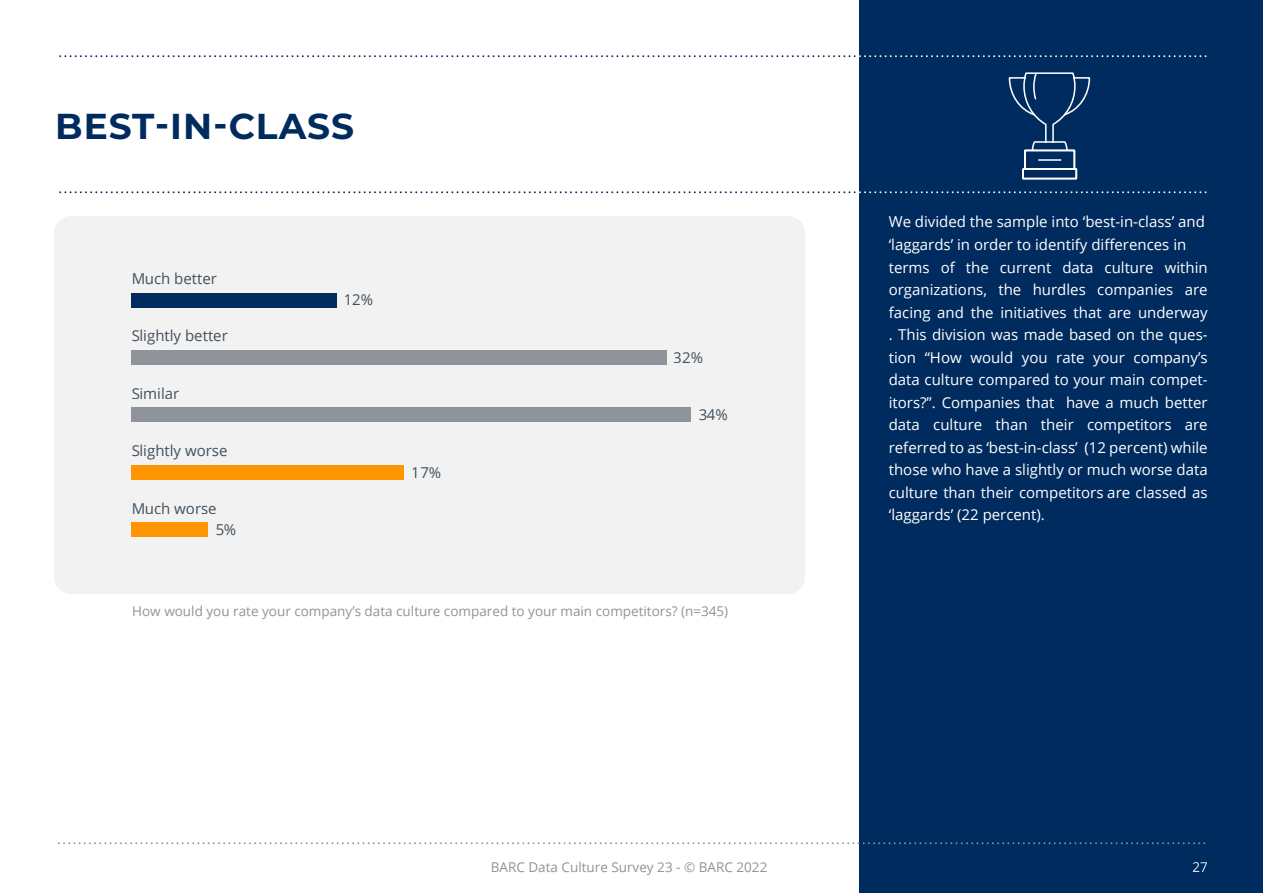
<style>
.page{position:relative;width:1263px;height:893px;background:#fff}
.page>*{position:absolute;margin:0;border:0;box-sizing:border-box;transform-origin:0 0}
.t1{font:700 36px "Montserrat";letter-spacing:.025em;color:#002b5e}
.t2{font:15px/22.5px "Open Sans";color:#fff}
.t3{font:15px "Open Sans";color:#41505c}
.t4{font:13.5px "Open Sans";color:#8e9499}
.t5{font:13.5px "Open Sans";color:#fff}
</style>
<div class="page">
<div style="left:860px;top:0;width:403px;height:893px;background:#002b5e"></div>
<svg style="left:59px;top:55px;width:1147px;height:2px"></svg>
<svg style="left:59px;top:191px;width:1147px;height:2px"></svg>
<div style="left:54px;top:216px;width:751px;height:378px;background:#f2f2f2;border-radius:17px"></div>
<div style="left:131px;top:293px;width:206px;height:14px;background:#002b5e"></div>
<div style="left:131px;top:350px;width:536px;height:15px;background:#8e9499"></div>
<div style="left:131px;top:408px;width:560px;height:14px;background:#8e9499"></div>
<div style="left:131px;top:465px;width:273px;height:14px;background:#ff9500"></div>
<div style="left:131px;top:522px;width:77px;height:15px;background:#ff9500"></div>
<svg style="left:1008px;top:72px;width:83px;height:108px"></svg>
<svg style="left:58px;top:842px;width:1147px;height:2px"></svg>
<h1 class="t1" style="left:55px;top:100px;width:300px">BEST-IN-CLASS</h1>
<p class="t3" style="left:131px;top:268px;width:87px">Much better</p>
<p class="t3" style="left:131px;top:326px;width:98px">Slightly better</p>
<p class="t3" style="left:131px;top:383px;width:50px">Similar</p>
<p class="t3" style="left:131px;top:440px;width:98px">Slightly worse</p>
<p class="t3" style="left:131px;top:498px;width:87px">Much worse</p>
<p class="t3" style="left:215px;top:519px;width:22px">5%</p>
<p class="t3" style="left:344px;top:290px;width:31px">12%</p>
<p class="t3" style="left:412px;top:462px;width:31px">17%</p>
<p class="t3" style="left:674px;top:347px;width:31px">32%</p>
<p class="t3" style="left:698px;top:404px;width:31px">34%</p>
<p class="t4" style="left:132px;top:602px;width:598px">How would you rate your company’s data culture compared to your main competitors? (n=345)</p>
<p class="t2" style="left:889px;top:210px;width:320px">We divided the sample into ‘best-in-class’ and ‘laggards’ in order to identify differences in terms of the current data culture within organizations, the hurdles companies are facing and the initiatives that are underway . This division was made based on the ques&shy;tion “How would you rate your company’s data culture compared to your main compet&shy;itors?”. Companies that have a much better data culture than their competitors are referred to as ‘best-in-class’ (12 percent) while those who have a slightly or much worse data culture than their competitors are classed as ‘laggards’ (22 percent).</p>
<p class="t4" style="left:491px;top:858px;width:278px">BARC Data Culture Survey 23 - © BARC 2022</p>
<p class="t5" style="left:1192px;top:858px;width:17px">27</p>
</div>
